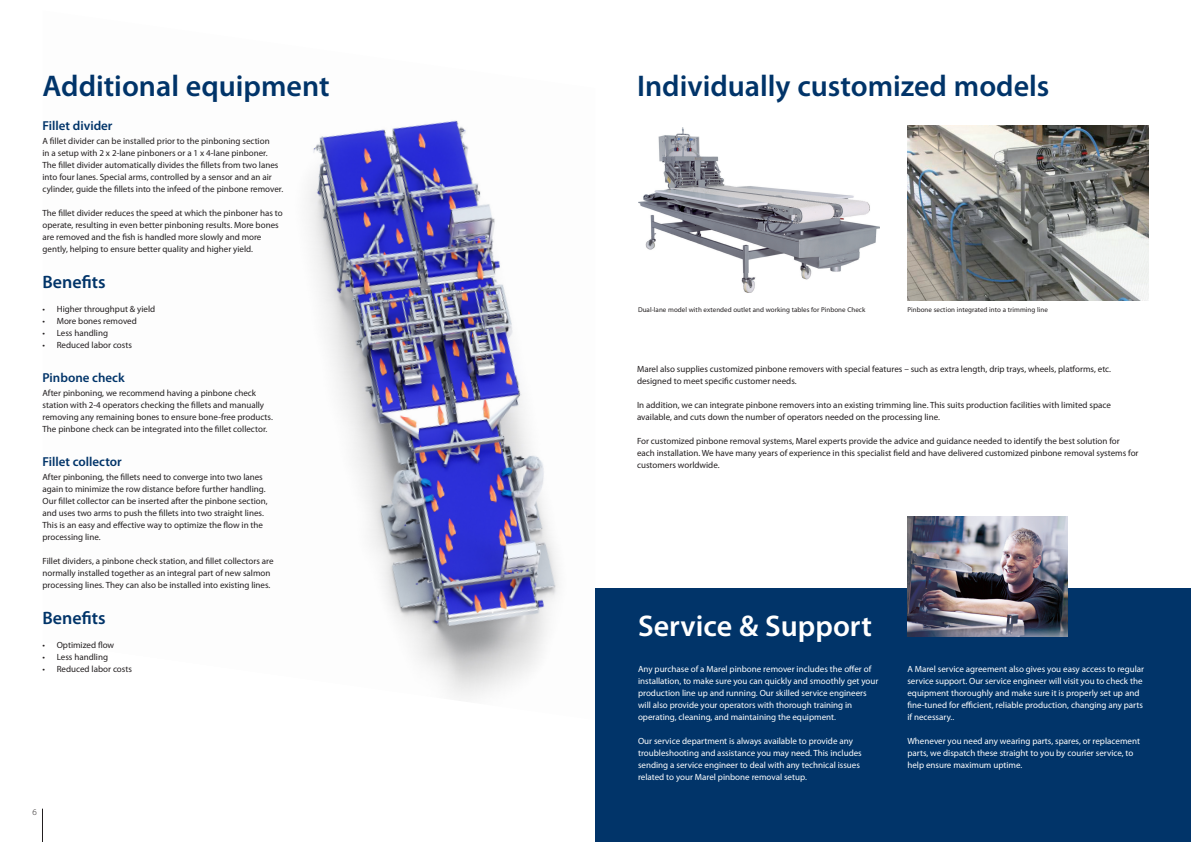
<style>
.page{position:relative;width:1191px;height:842px;background:#fff}
.page>*{position:absolute;margin:0;border:0;box-sizing:border-box;transform-origin:0 0}
.t1{font:600 30px "Myriad Pro";color:#013469}
.t2{font:600 30px "Myriad Pro";color:#fff}
.t3{font:600 18px "Myriad Pro";color:#013469}
.t4{font:600 13px "Myriad Pro";color:#013469}
.t5{font:9px/12px "Myriad Pro";color:#231f20}
.t6{font:9px/12px "Myriad Pro";color:#fff}
.t7{font:300 9px "Myriad Pro";color:#231f20}
.t8{font:7px "Myriad Pro";letter-spacing:.005em;color:#231f20}
</style>
<div class="page">
<hr style="left:42px;top:809px;width:1px;height:33px;background:#231f20">
<img style="left:307px;top:120px;width:252px;height:578px">
<div style="left:595px;top:588px;width:596px;height:254px;background:#013469"></div>
<img style="left:638px;top:127px;width:241px;height:166px">
<img style="left:907px;top:126px;width:241px;height:174px">
<img style="left:907px;top:516px;width:160px;height:120px">
<h1 class="t1" style="left:43px;top:67px;width:288px">Additional equipment</h1>
<h3 class="t4" style="left:43px;top:117px;width:72px">Fillet divider</h3>
<p class="t5" style="left:43px;top:135px;width:242px">A fillet divider can be installed prior to the pinboning section<br>in a setup with 2 x 2-lane pinboners or a 1 x 4-lane pinboner.<br>The fillet divider automatically divides the fillets from two lanes into four lanes. Special arms, controlled by a sensor and an air cylinder, guide the fillets into the infeed of the pinbone remover.</p>
<p class="t5" style="left:43px;top:207px;width:242px">The fillet divider reduces the speed at which the pinboner has to operate, resulting in even better pinboning results. More bones are removed and the fish is handled more slowly and more gently, helping to ensure better quality and higher yield.</p>
<h2 class="t3" style="left:43px;top:271px;width:65px">Benefits</h2>
<p class="t5" style="left:43px;top:303px;width:114px">• Higher throughput &amp; yield</p>
<p class="t5" style="left:43px;top:315px;width:96px">• More bones removed</p>
<p class="t5" style="left:43px;top:327px;width:67px">• Less handling</p>
<p class="t5" style="left:43px;top:339px;width:91px">• Reduced labor costs</p>
<h3 class="t4" style="left:43px;top:369px;width:84px">Pinbone check</h3>
<p class="t5" style="left:43px;top:387px;width:232px">After pinboning, we recommend having a pinbone check station with 2-4 operators checking the fillets and manually removing any remaining bones to ensure bone-free products.<br>The pinbone check can be integrated into the fillet collector.</p>
<h3 class="t4" style="left:43px;top:453px;width:81px">Fillet collector</h3>
<p class="t5" style="left:43px;top:471px;width:227px">After pinboning, the fillets need to converge into two lanes again to minimize the row distance before further handling.<br>Our fillet collector can be inserted after the pinbone section, and uses two arms to push the fillets into two straight lines.<br>This is an easy and effective way to optimize the flow in the processing line.</p>
<p class="t5" style="left:43px;top:555px;width:233px">Fillet dividers, a pinbone check station, and fillet collectors are normally installed together as an integral part of new salmon processing lines. They can also be installed into existing lines.</p>
<h2 class="t3" style="left:43px;top:607px;width:65px">Benefits</h2>
<p class="t5" style="left:43px;top:639px;width:73px">• Optimized flow</p>
<p class="t5" style="left:43px;top:651px;width:67px">• Less handling</p>
<p class="t5" style="left:43px;top:663px;width:91px">• Reduced labor costs</p>
<p class="t7" style="left:32px;top:806px;width:6px">6</p>
<h1 class="t1" style="left:637px;top:67px;width:414px">Individually customized models</h1>
<p class="t8" style="left:638px;top:305px;width:229px">Dual-lane model with extended outlet and working tables for Pinbone Check</p>
<p class="t8" style="left:907px;top:305px;width:142px">Pinbone section integrated into a trimming line</p>
<p class="t5" style="left:637px;top:363px;width:475px">Marel also supplies customized pinbone removers with special features – such as extra length, drip trays, wheels, platforms, etc. designed to meet specific customer needs.</p>
<p class="t5" style="left:637px;top:399px;width:475px">In addition, we can integrate pinbone removers into an existing trimming line. This suits production facilities with limited space available, and cuts down the number of operators needed on the processing line.</p>
<p class="t5" style="left:637px;top:435px;width:503px">For customized pinbone removal systems, Marel experts provide the advice and guidance needed to identify the best solution for each installation. We have many years of experience in this specialist field and have delivered customized pinbone removal systems for customers worldwide.</p>
<h1 class="t2" style="left:638px;top:607px;width:235px">Service &amp; Support</h1>
<p class="t6" style="left:638px;top:663px;width:242px">Any purchase of a Marel pinbone remover includes the offer of installation, to make sure you can quickly and smoothly get your production line up and running. Our skilled service engineers will also provide your operators with thorough training in operating, cleaning, and maintaining the equipment.</p>
<p class="t6" style="left:638px;top:735px;width:225px">Our service department is always available to provide any troubleshooting and assistance you may need. This includes sending a service engineer to deal with any technical issues related to your Marel pinbone removal setup.</p>
<p class="t6" style="left:907px;top:663px;width:238px">A Marel service agreement also gives you easy access to regular service support. Our service engineer will visit you to check the equipment thoroughly and make sure it is properly set up and fine-tuned for efficient, reliable production, changing any parts if necessary..</p>
<p class="t6" style="left:907px;top:735px;width:234px">Whenever you need any wearing parts, spares, or replacement parts, we dispatch these straight to you by courier service, to help ensure maximum uptime.</p>
</div>
